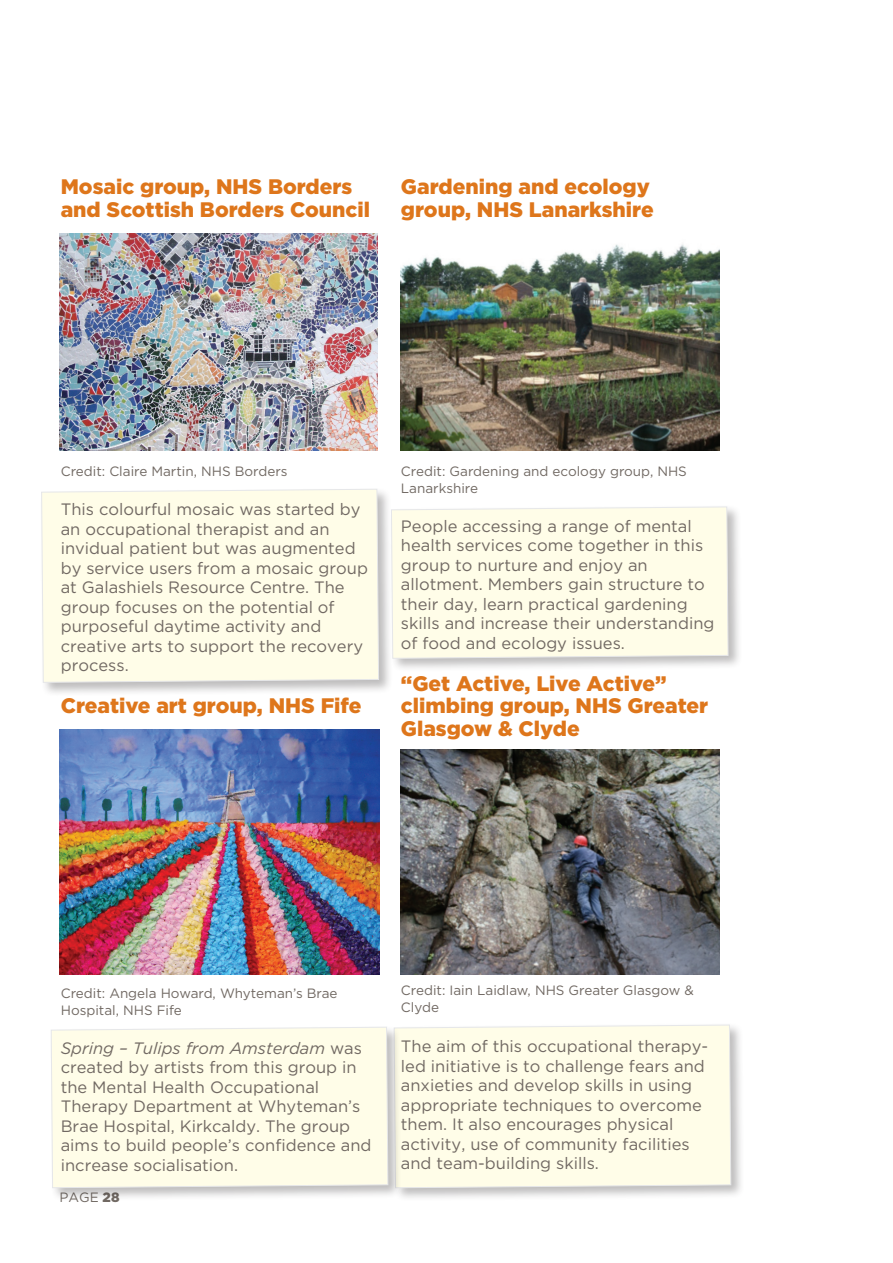
<style>
.page{position:relative;width:893px;height:1263px;background:#fff}
.page>*{position:absolute;margin:0;border:0;box-sizing:border-box;transform-origin:0 0}
.Heading_1_gallery{font:900 21px/22.5px "Gotham";color:#de761b}
.Heading_1__moments{font:900 21px/22.5px "Gotham";color:#de761b}
.Body_TEXT{font:16.5px/19.5px "Gotham";color:#716963}
.Credit_line{font:13.5px/16.5px "Gotham";color:#716963}
.s1{font-style:italic}
.s2{font-weight:900}
</style>
<div class="page">
<div style="left:392px;top:1022px;width:353px;height:180px;background:#231f20;opacity:.3"></div>
<div style="left:402px;top:1025px;width:329px;height:163px;background:#fffde8"></div>
<div style="left:49px;top:1025px;width:353px;height:177px;background:#231f20;opacity:.3"></div>
<div style="left:51px;top:1027px;width:337px;height:161px;background:#fffde8"></div>
<div style="left:389px;top:504px;width:353px;height:168px;background:#231f20;opacity:.3"></div>
<div style="left:393px;top:506px;width:335px;height:153px;background:#fffde8"></div>
<div style="left:39px;top:487px;width:354px;height:210px;background:#231f20;opacity:.3"></div>
<div style="left:41px;top:489px;width:338px;height:194px;background:#fffde8"></div>
<img style="left:60px;top:730px;width:319px;height:245px">
<img style="left:60px;top:234px;width:318px;height:217px">
<img style="left:400px;top:244px;width:319px;height:207px">
<img style="left:400px;top:749px;width:320px;height:225px">
<p class="Heading_1__moments" style="left:61px;top:175px;width:311px">Mosaic group, NHS Borders and Scottish Borders Council</p>
<p class="Heading_1_gallery" style="left:401px;top:175px;width:254px">Gardening and ecology group, NHS Lanarkshire</p>
<p class="Credit_line" style="left:61px;top:463px;width:228px">Credit: Claire Martin, NHS Borders</p>
<p class="Body_TEXT" style="left:61px;top:499px;width:309px">This colourful mosaic was started by an occupational therapist and an invidual patient but was augmented by service users from a mosaic group at Galashiels Resource Centre. The group focuses on the potential of purposeful daytime activity and creative arts to support the recovery process.</p>
<p class="Heading_1_gallery" style="left:61px;top:694px;width:302px">Creative art group, NHS Fife</p>
<p class="Credit_line" style="left:401px;top:463px;width:288px">Credit: Gardening and ecology group, NHS<br>Lanarkshire</p>
<p class="Body_TEXT" style="left:401px;top:516px;width:315px">People accessing a range of mental health services come together in this group to nurture and enjoy an allotment. Members gain structure to their day, learn practical gardening skills and increase their understanding of food and ecology issues.</p>
<p class="Heading_1_gallery" style="left:401px;top:672px;width:309px">“Get Active, Live Active” climbing group, NHS Greater<br>Glasgow &amp; Clyde</p>
<p class="Credit_line" style="left:61px;top:985px;width:278px">Credit: Angela Howard, Whyteman’s Brae<br>Hospital, NHS Fife</p>
<p class="Body_TEXT" style="left:61px;top:1038px;width:312px"><span class="s1">Spring – Tulips from Amsterdam</span> was created by artists from this group in the Mental Health Occupational Therapy Department at Whyteman’s Brae Hospital, Kirkcaldy. The group aims to build people’s confidence and increase socialisation.</p>
<p class="Credit_line" style="left:60px;top:1188px;width:61px">PAGE <span class="s2">28</span></p>
<p class="Credit_line" style="left:401px;top:982px;width:295px">Credit: Iain Laidlaw, NHS Greater Glasgow &amp;<br>Clyde</p>
<p class="Body_TEXT" style="left:401px;top:1036px;width:309px">The aim of this occupational therapy&shy;led initiative is to challenge fears and anxieties and develop skills in using appropriate techniques to overcome them. It also encourages physical activity, use of community facilities and team-building skills.</p>
</div>
